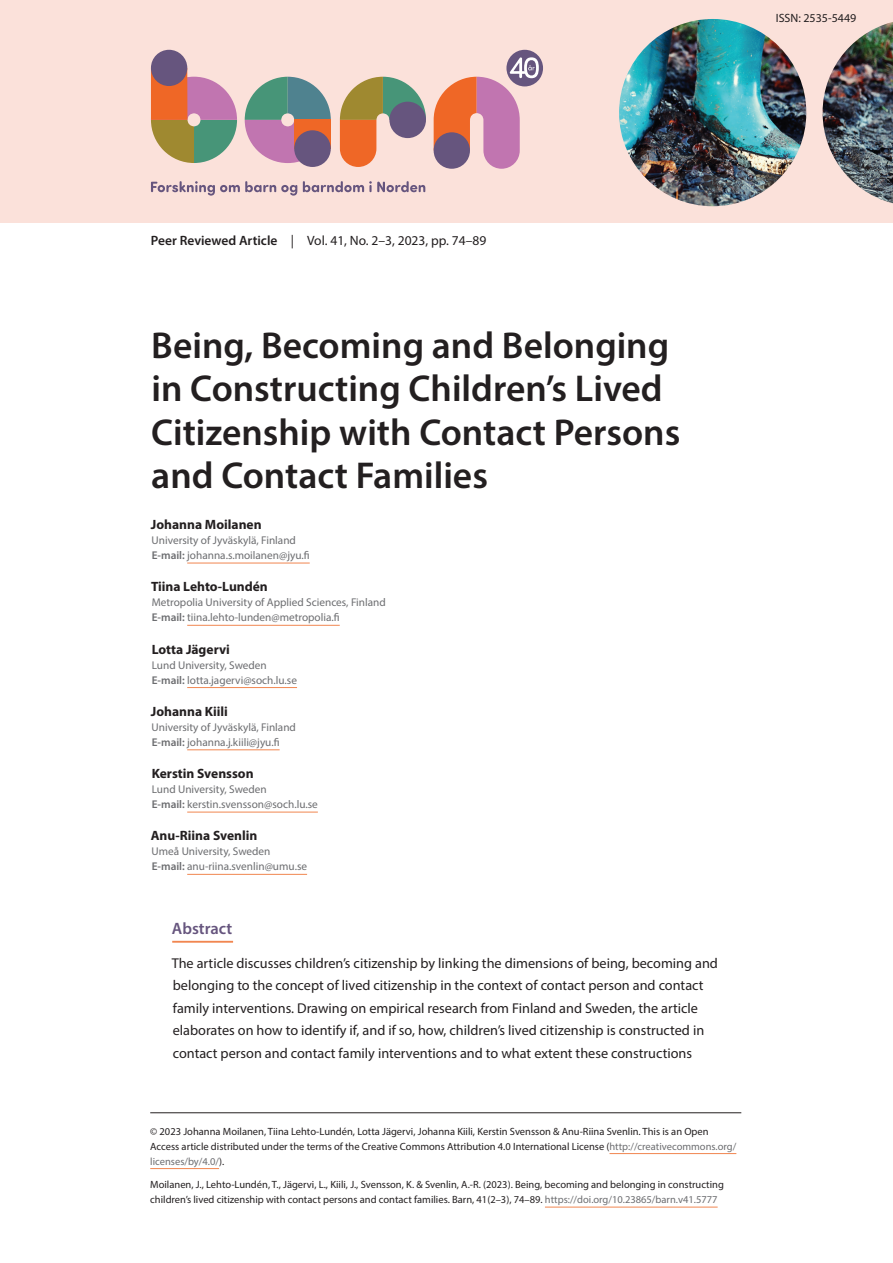
<style>
.page{position:relative;width:893px;height:1263px;background:#fff}
.page>*{position:absolute;margin:0;border:0;box-sizing:border-box;transform-origin:0 0}
.Heading_1_-_Title_4{font:600 37.5px/43.5px "Myriad Pro";color:#231f20}
.Translated_Abstract{font:600 16.5px "Myriad Pro";color:#66557e}
.Abstract{font:14.25px/22.5px "Myriad Pro";color:#231f20}
._2nd_Author{font:700 13.5px "Myriad Pro";color:#231f20}
.t1{font:13.5px "Myriad Pro";color:#231f20}
.Author{font:700 13.5px "Myriad Pro";color:#231f20}
.t2{font:12px "Myriad Pro";color:#231f20}
.Corresponding_author{font:11.25px "Myriad Pro";color:#6c6d70}
.Author_info{font:11.25px "Myriad Pro";color:#6c6d70}
.t3{font:10.5px/15px "Myriad Pro";color:#231f20}
.s1{font-weight:600}
.s2{color:#6c6d70}
</style>
<div class="page">
<hr style="left:150px;top:1112px;width:591px;height:1px;background:#231f20">
<hr style="left:609px;top:1153px;width:127px;height:1px;background:#f18650">
<hr style="left:150px;top:1168px;width:69px;height:1px;background:#f18650">
<hr style="left:545px;top:1207px;width:173px;height:1px;background:#f18650">
<div style="left:0;top:0;width:893px;height:222px;background:#fbe1da"></div>
<svg style="left:151px;top:181px;width:146px;height:15px"></svg>
<svg style="left:303px;top:181px;width:122px;height:11px"></svg>
<svg style="left:151px;top:77px;width:86px;height:86px"></svg>
<div style="left:151px;top:68px;width:36px;height:52px;background:#ef6726"></div>
<div style="left:151px;top:50px;width:36px;height:36px;background:#66557e;border-radius:50%"></div>
<svg style="left:245px;top:77px;width:86px;height:86px"></svg>
<div style="left:294px;top:120px;width:37px;height:29px;background:#ef6726"></div>
<div style="left:294px;top:130px;width:37px;height:37px;background:#66557e;border-radius:50%"></div>
<svg style="left:340px;top:77px;width:86px;height:90px"></svg>
<div style="left:506px;top:50px;width:37px;height:36px;background:#66557e;border-radius:50%"></div>
<svg style="left:434px;top:57px;width:105px;height:112px"></svg>
<img style="left:619px;top:19px;width:187px;height:187px;border-radius:94px">
<img style="left:823px;top:22px;width:70px;height:182px">
<hr style="left:187px;top:563px;width:123px;height:1px;background:#f18650">
<hr style="left:187px;top:625px;width:153px;height:1px;background:#f18650">
<hr style="left:187px;top:687px;width:110px;height:1px;background:#f18650">
<hr style="left:187px;top:749px;width:93px;height:1px;background:#f18650">
<hr style="left:187px;top:812px;width:131px;height:1px;background:#f18650">
<hr style="left:187px;top:874px;width:120px;height:1px;background:#f18650">
<hr style="left:172px;top:941px;width:61px;height:2px;background:#f18650">
<p class="t2" style="left:776px;top:11px;width:82px">ISSN: 2535-5449</p>
<p class="t1" style="left:151px;top:232px;width:337px"><span class="s1">Peer Reviewed Article</span> | Vol. 41, No. 2–3, 2023, pp. 74–89</p>
<p class="Heading_1_-_Title_4" style="left:151px;top:322px;width:531px">Being, Becoming and Belonging in Constructing Children’s Lived<br>Citizenship with Contact Persons and Contact Families</p>
<p class="Author" style="left:151px;top:516px;width:112px">Johanna Moilanen</p>
<p class="Author_info" style="left:152px;top:533px;width:146px">University of Jyväskylä, Finland</p>
<p class="Corresponding_author" style="left:152px;top:548px;width:159px"><span class="s1">E-mail:</span> johanna.s.moilanen@jyu.fi</p>
<p class="_2nd_Author" style="left:151px;top:578px;width:118px">Tiina Lehto-Lundén</p>
<p class="Author_info" style="left:152px;top:595px;width:235px">Metropolia University of Applied Sciences, Finland</p>
<p class="Corresponding_author" style="left:152px;top:610px;width:189px"><span class="s1">E-mail:</span> tiina.lehto-lunden@metropolia.fi</p>
<p class="_2nd_Author" style="left:152px;top:640px;width:80px">Lotta Jägervi</p>
<p class="Author_info" style="left:152px;top:658px;width:117px">Lund University, Sweden</p>
<p class="Corresponding_author" style="left:152px;top:673px;width:147px"><span class="s1">E-mail:</span> lotta.jagervi@soch.lu.se</p>
<p class="_2nd_Author" style="left:151px;top:702px;width:79px">Johanna Kiili</p>
<p class="Author_info" style="left:152px;top:720px;width:146px">University of Jyväskylä, Finland</p>
<p class="Corresponding_author" style="left:152px;top:735px;width:129px"><span class="s1">E-mail:</span> johanna.j.kiili@jyu.fi</p>
<p class="_2nd_Author" style="left:152px;top:765px;width:103px">Kerstin Svensson</p>
<p class="Author_info" style="left:152px;top:782px;width:117px">Lund University, Sweden</p>
<p class="Corresponding_author" style="left:152px;top:797px;width:168px"><span class="s1">E-mail:</span> kerstin.svensson@soch.lu.se</p>
<p class="_2nd_Author" style="left:151px;top:827px;width:108px">Anu-Riina Svenlin</p>
<p class="Author_info" style="left:152px;top:844px;width:120px">Umeå University, Sweden</p>
<p class="Corresponding_author" style="left:152px;top:859px;width:157px"><span class="s1">E-mail:</span> anu-riina.svenlin@umu.se</p>
<p class="Translated_Abstract" style="left:172px;top:918px;width:62px">Abstract</p>
<p class="Abstract" style="left:172px;top:951px;width:548px">The article discusses children’s citizenship by linking the dimensions of being, becoming and belonging to the concept of lived citizenship in the context of contact person and contact family interventions. Drawing on empirical research from Finland and Sweden, the article elaborates on how to identify if, and if so, how, children’s lived citizenship is constructed in contact person and contact family interventions and to what extent these constructions</p>
<p class="t3" style="left:150px;top:1123px;width:588px">© 2023 Johanna Moilanen, Tiina Lehto-Lundén, Lotta Jägervi, Johanna Kiili, Kerstin Svensson &amp; Anu-Riina Svenlin. This is an Open<br>Access article distributed under the terms of the Creative Commons Attribution 4.0 International License (<span class="s2">http://creativecommons.org/ licenses/by/4.0/</span>).</p>
<p class="t3" style="left:150px;top:1177px;width:575px">Moilanen, J., Lehto-Lundén, T., Jägervi, L., Kiili, J., Svensson, K. &amp; Svenlin, A.-R. (2023). Being, becoming and belonging in constructing children’s lived citizenship with contact persons and contact families. Barn, 41(2–3), 74–89. <span class="s2">https://doi.org/10.23865/barn.v41.5777</span></p>
</div>
